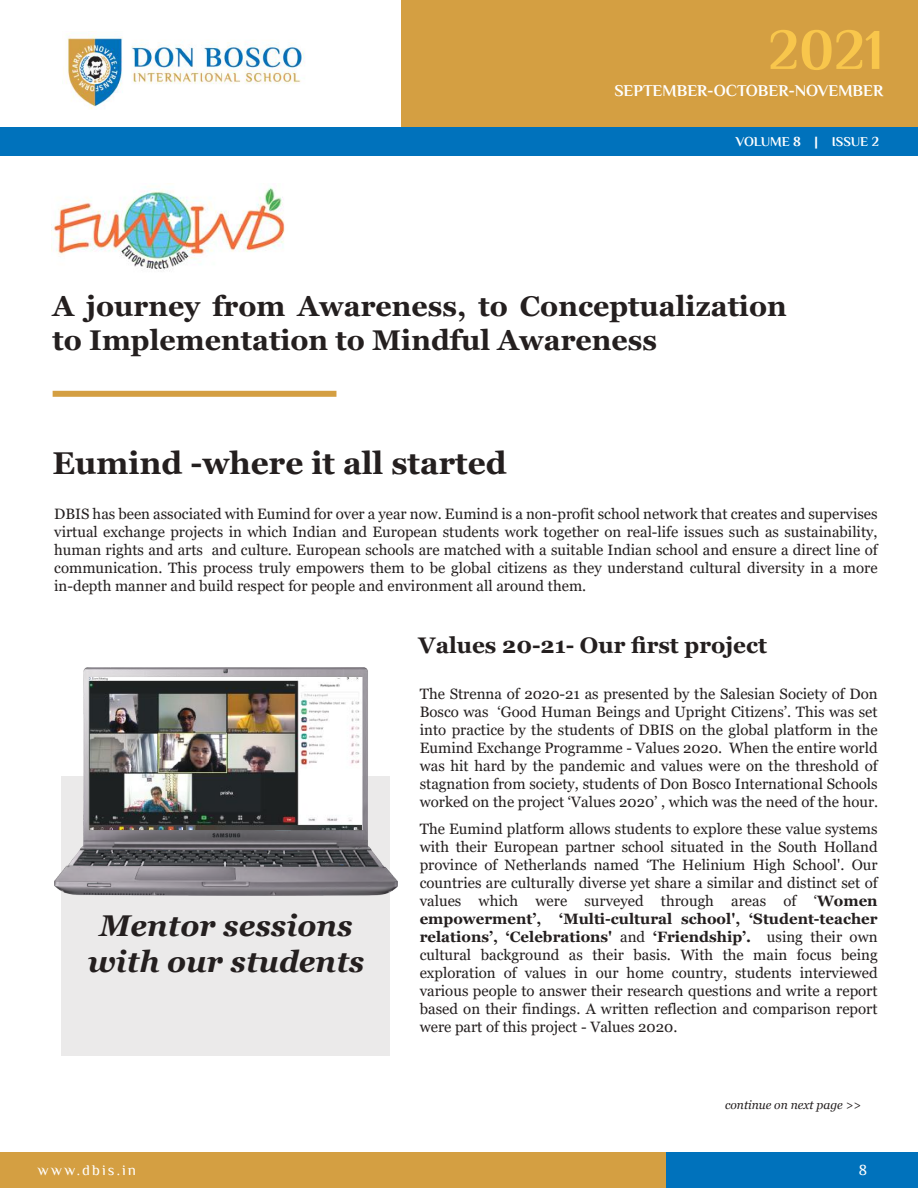
<style>
.page{position:relative;width:918px;height:1188px;background:#fff}
.page>*{position:absolute;margin:0;border:0;box-sizing:border-box;transform-origin:0 0}
.t1{font:700 57.6px "Philosopher";color:#f8c64c}
.t2{font:700 31.5px "Georgia";color:#241f1f}
.t3{font:italic 700 30px/36px "Georgia";color:#241f1f;text-align:center}
.t4{font:700 28.5px/34.2px "Georgia";color:#241f1f}
.t5{font:700 22.5px "Georgia";color:#241f1f}
.t6{font:700 16.5px "Philosopher";color:#fff}
.t7{font:15px/18px "Georgia";color:#241f1f;text-align:justify}
.t8{font:15px "Philosopher";letter-spacing:.14em;color:#fff}
.t9{font:700 13.5px "Philosopher";color:#fff}
.t10{font:italic 12px "Georgia";color:#241f1f}
.s1{font-weight:700}
</style>
<div class="page">
<div style="left:53px;top:391px;width:283px;height:6px;background:#d49f42"></div>
<div style="left:62px;top:777px;width:328px;height:279px;background:#ebeaea"></div>
<img style="left:54px;top:667px;width:344px;height:229px">
<div style="left:0;top:1152px;width:918px;height:36px;background:#d49f42"></div>
<div style="left:667px;top:1152px;width:251px;height:36px;background:#0072bc"></div>
<div style="left:402px;top:0;width:516px;height:128px;background:#d49f42"></div>
<div style="left:0;top:127px;width:918px;height:29px;background:#0072bc"></div>
<img style="left:63px;top:34px;width:241px;height:75px">
<img style="left:53px;top:187px;width:232px;height:84px">
<h1 class="t1" style="left:768px;top:19px;width:117px">2021</h1>
<p class="t6" style="left:614px;top:81px;width:270px">SEPTEMBER-OCTOBER-NOVEMBER</p>
<p class="t9" style="left:736px;top:134px;width:145px">VOLUME 8 | ISSUE 2</p>
<h3 class="t4" style="left:53px;top:289px;width:736px">A journey from Awareness, to Conceptualization to Implementation to Mindful Awareness</h3>
<h2 class="t2" style="left:53px;top:443px;width:456px">Eumind -where it all started</h2>
<p class="t7" style="left:54px;top:506px;width:825px">DBIS has been associated with Eumind for over a year now. Eumind is a non-profit school network that creates and supervises virtual exchange projects in which Indian and European students work together on real-life issues such as sustainability, human rights and arts and culture. European schools are matched with a suitable Indian school and ensure a direct line of communication. This process truly empowers them to be global citizens as they understand cultural diversity in a more in-depth manner and build respect for people and environment all around them.</p>
<h3 class="t3" style="left:88px;top:907px;width:278px">Mentor sessions with our students</h3>
<h3 class="t5" style="left:419px;top:631px;width:350px">Values 20-21- Our first project</h3>
<p class="t7" style="left:420px;top:685px;width:460px">The Strenna of 2020-21 as presented by the Salesian Society of Don Bosco was ‘Good Human Beings and Upright Citizens’. This was set into practice by the students of DBIS on the global platform in the Eumind Exchange Programme - Values 2020. When the entire world was hit hard by the pandemic and values were on the threshold of stagnation from society, students of Don Bosco International Schools worked on the project ‘Values 2020’ , which was the need of the hour.</p>
<p class="t7" style="left:420px;top:820px;width:459px">The Eumind platform allows students to explore these value systems with their European partner school situated in the South Holland province of Netherlands named ‘The Helinium High School'. Our countries are culturally diverse yet share a similar and distinct set of values which were surveyed through areas of ‘<span class="s1">Women empowerment’, ‘Multi-cultural school', ‘Student-teacher relations’, ‘Celebrations'</span> and <span class="s1">‘Friendship’.</span> using their own cultural background as their basis. With the main focus being exploration of values in our home country, students interviewed various people to answer their research questions and write a report based on their findings. A written reflection and comparison report were part of this project - Values 2020.</p>
<p class="t10" style="left:725px;top:1097px;width:138px">continue on next page &gt;&gt;</p>
<p class="t8" style="left:37px;top:1162px;width:100px">www.dbis.in</p>
<p class="t8" style="left:859px;top:1162px;width:10px">8</p>
</div>
